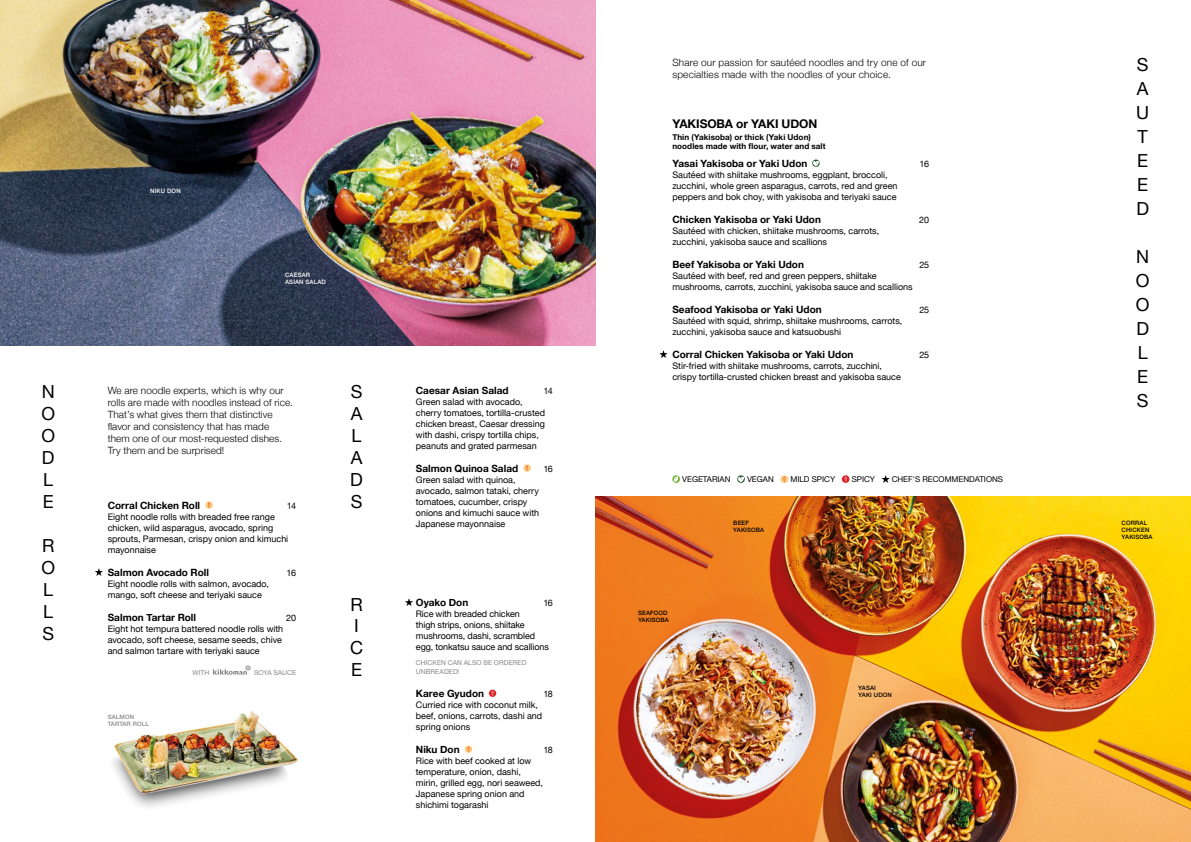
<style>
.page{position:relative;width:1191px;height:842px;background:#fff}
.page>*{position:absolute;margin:0;border:0;box-sizing:border-box;transform-origin:0 0}
.t1{font:18px/22px "Helvetica Neue";color:#000;text-align:justify}
.t2{font:700 12px "Helvetica Neue";letter-spacing:-.01em;color:#000}
.t3{font:300 10px/12px "Helvetica Neue";letter-spacing:.01em;color:#000}
.t4{font:700 10px "Helvetica Neue";color:#000}
.t5{font:9px/11px "Helvetica Neue";color:#000}
.t6{font:700 8.1px/9px "Helvetica Neue";letter-spacing:.01em;color:#000}
.t7{font:8px "Helvetica Neue";color:#000}
.t8{font:6.8px/9px "Helvetica Neue";letter-spacing:.01em;color:#878787}
.t9{font:500 6px/7px "Helvetica Neue";letter-spacing:.025em;color:#000}
.t10{font:500 6px/7px "Helvetica Neue";letter-spacing:.025em;color:#fff}
.t11{font:500 6px/7px "Helvetica Neue";letter-spacing:.025em;color:#878787}
</style>
<div class="page">
<img style="left:0;top:0;width:595px;height:346px">
<img style="left:595px;top:496px;width:596px;height:346px">
<img style="left:113px;top:666px;width:185px;height:141px">
<svg style="left:489px;top:690px;width:7px;height:7px"></svg>
<svg style="left:465px;top:745px;width:7px;height:8px"></svg>
<svg style="left:405px;top:598px;width:8px;height:8px"></svg>
<svg style="left:523px;top:464px;width:8px;height:8px"></svg>
<svg style="left:526px;top:465px;width:2px;height:6px"></svg>
<svg style="left:812px;top:159px;width:7px;height:8px"></svg>
<svg style="left:813px;top:161px;width:5px;height:4px"></svg>
<svg style="left:659px;top:350px;width:8px;height:8px"></svg>
<svg style="left:205px;top:501px;width:8px;height:8px"></svg>
<svg style="left:208px;top:502px;width:2px;height:6px"></svg>
<svg style="left:213px;top:665px;width:37px;height:10px"></svg>
<svg style="left:95px;top:568px;width:8px;height:8px"></svg>
<svg style="left:672px;top:475px;width:8px;height:8px"></svg>
<svg style="left:674px;top:477px;width:4px;height:4px"></svg>
<svg style="left:737px;top:475px;width:8px;height:8px"></svg>
<svg style="left:738px;top:477px;width:5px;height:4px"></svg>
<svg style="left:780px;top:475px;width:8px;height:8px"></svg>
<svg style="left:783px;top:476px;width:2px;height:6px"></svg>
<svg style="left:842px;top:475px;width:7px;height:8px"></svg>
<svg style="left:844px;top:476px;width:2px;height:6px"></svg>
<svg style="left:881px;top:475px;width:8px;height:8px"></svg>
<h1 class="t1" style="left:41px;top:382px;width:15px">N O O D L E</h1>
<h1 class="t1" style="left:41px;top:536px;width:15px">R O L L S</h1>
<p class="t10" style="left:150px;top:187px;width:32px">NIKU DON</p>
<p class="t10" style="left:285px;top:270px;width:42px">CAESAR<br>ASIAN SALAD</p>
<p class="t3" style="left:108px;top:383px;width:187px">We are noodle experts, which is why our rolls are made with noodles instead of rice.<br>That’s what gives them that distinctive flavor and consistency that has made them one of our most-requested dishes.<br>Try them and be surprised!</p>
<p class="t4" style="left:108px;top:497px;width:94px">Corral Chicken Roll</p>
<p class="t5" style="left:287px;top:501px;width:11px">14</p>
<p class="t5" style="left:108px;top:512px;width:182px">Eight noodle rolls with breaded free range chicken, wild asparagus, avocado, spring sprouts, Parmesan, crispy onion and kimuchi mayonnaise</p>
<p class="t4" style="left:108px;top:564px;width:103px">Salmon Avocado Roll</p>
<p class="t5" style="left:287px;top:568px;width:11px">16</p>
<p class="t5" style="left:108px;top:579px;width:163px">Eight noodle rolls with salmon, avocado, mango, soft cheese and teriyaki sauce</p>
<p class="t4" style="left:108px;top:609px;width:90px">Salmon Tartar Roll</p>
<p class="t5" style="left:286px;top:613px;width:11px">20</p>
<p class="t5" style="left:108px;top:624px;width:177px">Eight hot tempura battered noodle rolls with avocado, soft cheese, sesame seeds, chive and salmon tartare with teriyaki sauce</p>
<p class="t8" style="left:192px;top:668px;width:18px">WITH</p>
<p class="t8" style="left:254px;top:668px;width:44px">SOYA SAUCE</p>
<p class="t11" style="left:108px;top:713px;width:43px">SALMON<br>TARTAR ROLL</p>
<h1 class="t1" style="left:350px;top:382px;width:14px">S A L A D S</h1>
<p class="t4" style="left:416px;top:382px;width:94px">Caesar Asian Salad</p>
<p class="t5" style="left:543px;top:386px;width:11px">14</p>
<p class="t5" style="left:416px;top:397px;width:131px">Green salad with avocado, cherry tomatoes, tortilla-crusted chicken breast, Caesar dressing with dashi, crispy tortilla chips, peanuts and grated parmesan</p>
<p class="t4" style="left:416px;top:460px;width:104px">Salmon Quinoa Salad</p>
<p class="t5" style="left:543px;top:464px;width:11px">16</p>
<p class="t5" style="left:416px;top:475px;width:125px">Green salad with quinoa, avocado, salmon tataki, cherry tomatoes, cucumber, crispy onions and kimuchi sauce with<br>Japanese mayonnaise</p>
<h1 class="t1" style="left:350px;top:594px;width:14px;text-align:left">R<br>I<br>C<br>E</h1>
<p class="t4" style="left:416px;top:594px;width:54px">Oyako Don</p>
<p class="t5" style="left:543px;top:598px;width:11px">16</p>
<p class="t5" style="left:416px;top:609px;width:135px">Rice with breaded chicken<br>thigh strips, onions, shiitake mushrooms, dashi, scrambled egg, tonkatsu sauce and scallions</p>
<p class="t8" style="left:416px;top:658px;width:112px">CHICKEN CAN ALSO BE ORDERED<br>UNBREADED!</p>
<p class="t4" style="left:416px;top:685px;width:70px">Karee Gyudon</p>
<p class="t5" style="left:543px;top:689px;width:11px">18</p>
<p class="t5" style="left:416px;top:700px;width:128px">Curried rice with coconut milk, beef, onions, carrots, dashi and spring onions</p>
<p class="t4" style="left:416px;top:741px;width:45px">Niku Don</p>
<p class="t5" style="left:543px;top:745px;width:11px">18</p>
<p class="t5" style="left:416px;top:756px;width:129px">Rice with beef cooked at low temperature, onion, dashi, mirin, grilled egg, nori seaweed,<br>Japanese spring onion and shichimi togarashi</p>
<p class="t3" style="left:672px;top:56px;width:255px">Share our passion for sautéed noodles and try one of our specialties made with the noodles of your choice.</p>
<h2 class="t2" style="left:672px;top:114px;width:146px">YAKISOBA or YAKI UDON</h2>
<p class="t6" style="left:672px;top:133px;width:155px">Thin (Yakisoba) or thick (Yaki Udon) noodles made with flour, water and salt</p>
<p class="t4" style="left:672px;top:155px;width:137px">Yasai Yakisoba or Yaki Udon</p>
<p class="t5" style="left:919px;top:159px;width:11px">16</p>
<p class="t5" style="left:672px;top:170px;width:227px">Sautéed with shiitake mushrooms, eggplant, broccoli, zucchini, whole green asparagus, carrots, red and green peppers and bok choy, with yakisoba and teriyaki sauce</p>
<p class="t4" style="left:672px;top:211px;width:150px">Chicken Yakisoba or Yaki Udon</p>
<p class="t5" style="left:919px;top:215px;width:11px">20</p>
<p class="t5" style="left:672px;top:226px;width:208px">Sautéed with chicken, shiitake mushrooms, carrots, zucchini, yakisoba sauce and scallions</p>
<p class="t4" style="left:672px;top:256px;width:133px">Beef Yakisoba or Yaki Udon</p>
<p class="t5" style="left:919px;top:260px;width:11px">25</p>
<p class="t5" style="left:672px;top:271px;width:242px">Sautéed with beef, red and green peppers, shiitake mushrooms, carrots, zucchini, yakisoba sauce and scallions</p>
<p class="t4" style="left:672px;top:301px;width:151px">Seafood Yakisoba or Yaki Udon</p>
<p class="t5" style="left:919px;top:305px;width:11px">25</p>
<p class="t5" style="left:672px;top:316px;width:232px">Sautéed with squid, shrimp, shiitake mushrooms, carrots, zucchini, yakisoba sauce and katsuobushi</p>
<p class="t4" style="left:672px;top:346px;width:182px">Corral Chicken Yakisoba or Yaki Udon</p>
<p class="t5" style="left:919px;top:350px;width:11px">25</p>
<p class="t5" style="left:672px;top:361px;width:230px">Stir-fried with shiitake mushrooms, carrots, zucchini, crispy tortilla-crusted chicken breast and yakisoba sauce</p>
<p class="t7" style="left:682px;top:473px;width:50px">VEGETARIAN</p>
<p class="t7" style="left:747px;top:473px;width:28px">VEGAN</p>
<p class="t7" style="left:790px;top:473px;width:46px">MILD SPICY</p>
<p class="t7" style="left:851px;top:473px;width:25px">SPICY</p>
<p class="t7" style="left:891px;top:473px;width:113px">CHEF'S RECOMMENDATIONS</p>
<p class="t9" style="left:638px;top:608px;width:32px">SEAFOOD<br>YAKISOBA</p>
<p class="t9" style="left:733px;top:519px;width:32px">BEEF<br>YAKISOBA</p>
<p class="t9" style="left:858px;top:684px;width:35px">YASAI<br>YAKI UDON</p>
<h1 class="t1" style="left:1136px;top:54px;width:14px;line-height:24px">S A U T E E D</h1>
<h1 class="t1" style="left:1136px;top:246px;width:15px;line-height:24px">N O O D L E S</h1>
<p class="t9" style="left:1121px;top:519px;width:32px">CORRAL<br>CHICKEN<br>YAKISOBA</p>
</div>
